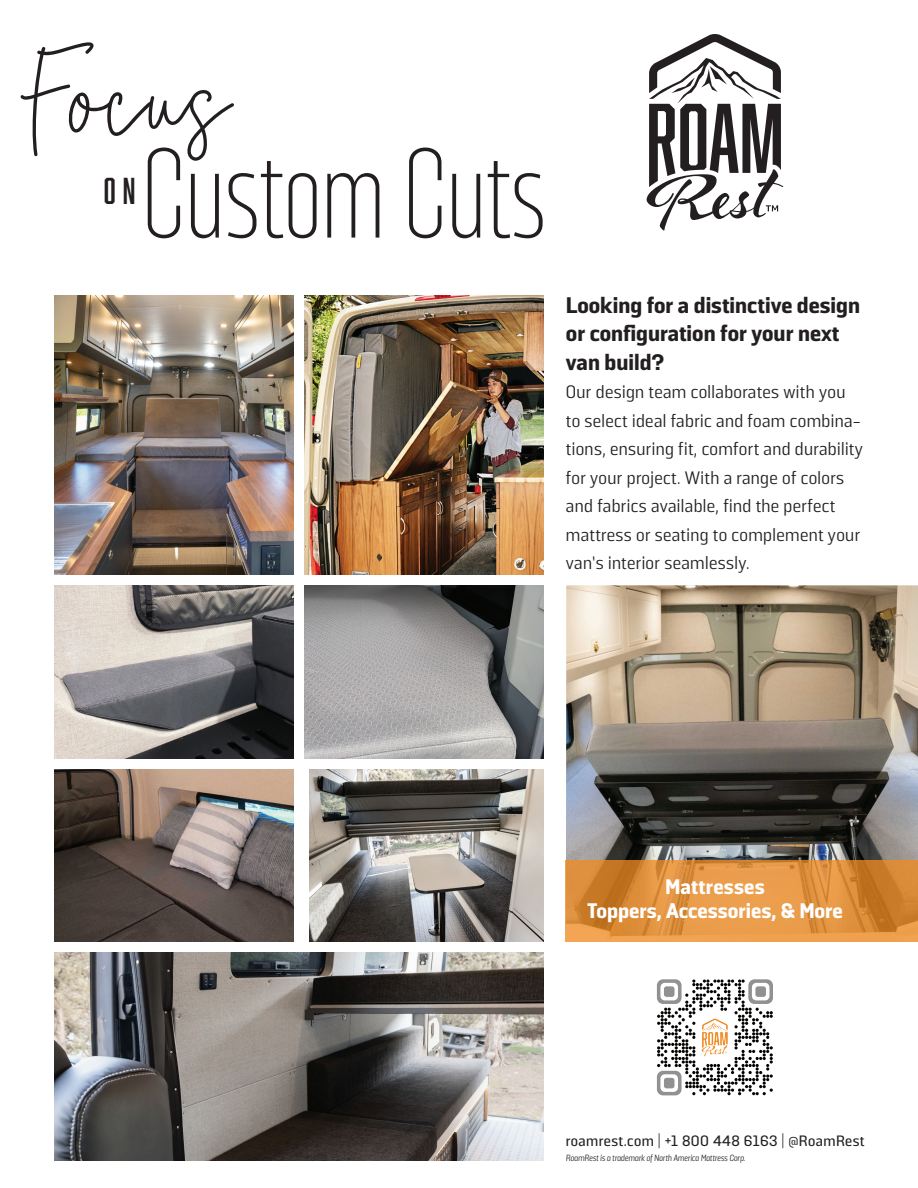
<style>
.page{position:relative;width:918px;height:1188px;background:#fff}
.page>*{position:absolute;margin:0;border:0;box-sizing:border-box;transform-origin:0 0}
.t1{font:200 127.5px "Solido Compressed";color:#231f20}
.t2{font:117px "City Streetwear";letter-spacing:.01em;color:#231f20}
.t3{font:34.5px "Abolition";color:#231f20}
.t4{font:900 22.5px/28.5px "Solido";color:#231f20}
.t5{font:900 21px/24px "Solido";color:#fff;text-align:center}
.t6{font:18px/28.5px "Solido";letter-spacing:.02em;color:#231f20}
.t7{font:500 15px "Solido";letter-spacing:.03em;color:#231f20}
.t8{font:italic 9px "Solido";color:#231f20;scale:.88 1}
</style>
<div class="page">
<svg style="left:647px;top:34px;width:136px;height:196px"></svg>
<img style="left:566px;top:585px;width:352px;height:275px">
<svg style="left:566px;top:860px;width:352px;height:82px;background:#dd903d"></svg>
<svg style="left:657px;top:979px;width:116px;height:117px"></svg>
<img style="left:696px;top:1014px;width:38px;height:47px">
<img style="left:54px;top:296px;width:239px;height:278px">
<img style="left:54px;top:585px;width:239px;height:174px">
<img style="left:54px;top:770px;width:239px;height:172px">
<img style="left:54px;top:953px;width:489px;height:208px">
<img style="left:304px;top:296px;width:239px;height:278px">
<img style="left:304px;top:585px;width:239px;height:174px">
<img style="left:310px;top:770px;width:233px;height:172px">
<h2 class="t2" style="left:25px;top:24px;width:206px">Focus</h2>
<h1 class="t1" style="left:141px;top:122px;width:406px">Custom Cuts</h1>
<h3 class="t3" style="left:104px;top:171px;width:33px">ON</h3>
<p class="t4" style="left:566px;top:292px;width:296px">Looking for a distinctive design or configuration for your next van build?</p>
<p class="t6" style="left:566px;top:378px;width:299px">Our design team collaborates with you to select ideal fabric and foam combina&shy;tions, ensuring fit, comfort and durability for your project. With a range of colors and fabrics available, find the perfect mattress or seating to complement your van’s interior seamlessly.</p>
<p class="t5" style="left:587px;top:876px;width:257px">Mattresses<br>Toppers, Accessories, &amp; More</p>
<p class="t7" style="left:566px;top:1133px;width:300px">roamrest.com | +1 800 448 6163 | @RoamRest</p>
<p class="t8" style="left:566px;top:1153px;width:206px">RoamRest is a trademark of North America Mattress Corp.</p>
</div>
